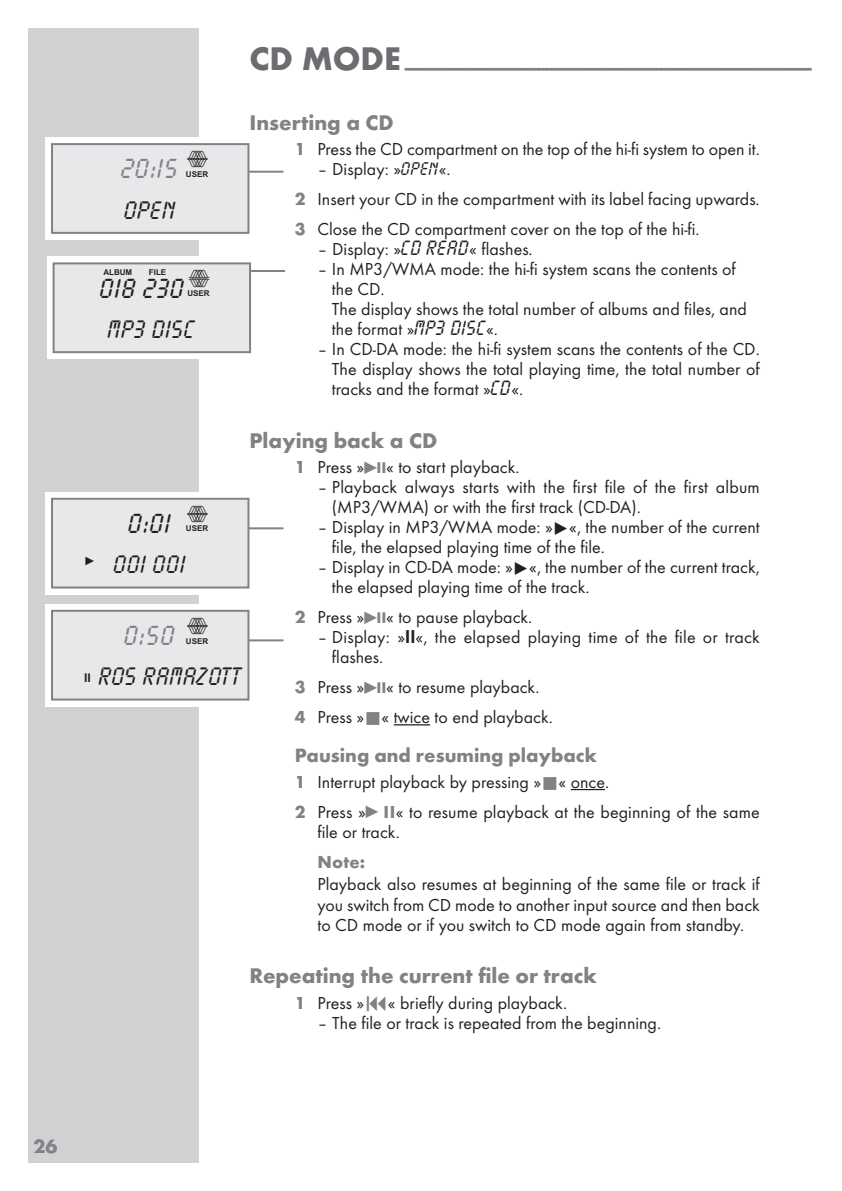
<style>
.page{position:relative;width:842px;height:1191px;background:#fff}
.page>*{position:absolute;margin:0;border:0;box-sizing:border-box;transform-origin:0 0}
.t1{font:24px "LP Digital";color:#231f20}
.t2{font:24px "LP Digital";color:#808285}
.t3{font:700 22px "Futura TOT";color:#808285}
.t4{font:22px "LP Digital";color:#231f20}
.t5{font:700 20px "Futura TOT";color:#808285}
.t6{font:18px/20px "Futura TOT Boo";color:#231f20}
.t7{font:700 12px "Arial";color:#231f20}
.t8{font:700 8px "Arial";color:#231f20}
.t9{font:8px "Grund Son Ac";color:#231f20}
.t10{font:8px "Grund Son Se";color:#231f20}
.s1{font-family:"Futura TOT";font-weight:700;color:#808285}
.s2{font-family:"LP Digital";font-size:16px}
.s3{font-family:"LP Digital"}
.s4{font-family:"Grund Son Dr";font-size:24px;color:#808285}
.s5{font-family:"Futura TOT";font-weight:700;font-size:16px;color:#808285}
.s6{font-family:"Grund Son Ac";font-size:12px}
.s7{font-family:"Arial";font-weight:700}
.s8{font-family:"Grund Son Se";font-size:12px;color:#808285}
.s9{font-family:"Grund Son Ac";font-size:14px;color:#808285}
</style>
<div class="page">
<div style="left:28px;top:28px;width:170px;height:1134px;background:#d1d2d4"></div>
<hr style="left:394px;top:724px;width:36px;height:1px;background:#231f20">
<hr style="left:571px;top:789px;width:34px;height:1px;background:#231f20">
<div style="left:45px;top:137px;width:210px;height:102px;background:#fff"></div>
<svg style="left:51px;top:143px;width:233px;height:91px;background:#e4e5e6"></svg>
<div style="left:47px;top:257px;width:210px;height:102px;background:#fff"></div>
<svg style="left:52px;top:262px;width:234px;height:92px;background:#e5e5e6"></svg>
<div style="left:45px;top:492px;width:210px;height:102px;background:#fff"></div>
<svg style="left:51px;top:497px;width:233px;height:92px;background:#e4e5e6"></svg>
<div style="left:45px;top:604px;width:210px;height:102px;background:#fff"></div>
<svg style="left:51px;top:609px;width:233px;height:92px;background:#e4e5e6"></svg>
<p class="t5" style="left:249px;top:61px;width:564px"><sup>CD</sup> <sup>MODE</sup> ----------------------------------------------------------------------------------------------------</p>
<p class="t2" style="left:121px;top:156px;width:60px">20:15</p>
<p class="t4" style="left:124px;top:198px;width:53px">OPEN</p>
<p class="t9" style="left:186px;top:151px;width:25px">N</p>
<p class="t8" style="left:186px;top:169px;width:24px">USER</p>
<p class="t8" style="left:103px;top:267px;width:30px">ALBUM</p>
<p class="t8" style="left:149px;top:267px;width:19px">FILE</p>
<p class="t9" style="left:187px;top:270px;width:25px">N</p>
<p class="t1" style="left:100px;top:275px;width:87px">018 230</p>
<p class="t4" style="left:108px;top:317px;width:89px">MP3 DISC</p>
<p class="t8" style="left:187px;top:289px;width:24px">USER</p>
<p class="t10" style="left:84px;top:558px;width:13px">8</p>
<p class="t9" style="left:186px;top:505px;width:25px">N</p>
<p class="t1" style="left:128px;top:510px;width:45px">0:01</p>
<p class="t4" style="left:114px;top:553px;width:75px">001 001</p>
<p class="t8" style="left:186px;top:524px;width:24px">USER</p>
<p class="t7" style="left:84px;top:670px;width:8px">II</p>
<p class="t9" style="left:186px;top:617px;width:25px">N</p>
<p class="t2" style="left:124px;top:622px;width:53px">0:50</p>
<p class="t4" style="left:99px;top:665px;width:145px">ROS RAMAZOTT</p>
<p class="t8" style="left:186px;top:636px;width:24px">USER</p>
<p class="t3" style="left:249px;top:115px;width:146px">Inserting a CD</p>
<p class="t6" style="left:295px;top:141px;width:466px"><span class="s1">1</span> Press the CD compartment on the top of the hi-fi system to open it.</p>
<p class="t6" style="left:295px;top:156px;width:466px;line-height:30px;text-indent:23px">– Display: »<span class="s2">OPEN</span>«.<br><span class="s1">2</span> Insert your CD in the compartment with its label facing upwards.<br><span class="s1">3</span> Close the CD compartment cover on the top of the hi-fi.</p>
<p class="t6" style="left:317px;top:241px;width:217px">– Display: »<span class="s3">CD READ</span>« flashes.</p>
<p class="t6" style="left:332px;top:261px;width:416px;text-indent:-14px">– In MP3/WMA mode: the hi-fi system scans the contents of the CD.<br>The display shows the total number of albums and files, and the format »<span class="s3">MP3 DISC</span>«.</p>
<p class="t6" style="left:332px;top:341px;width:429px;text-align:justify;text-indent:-14px">– In CD-DA mode: the hi-fi system scans the contents of the CD.<br>The display shows the total playing time, the total number of tracks and the format »<span class="s3">CD</span>«.</p>
<p class="t3" style="left:249px;top:433px;width:189px">Playing back a CD</p>
<p class="t6" style="left:295px;top:459px;width:226px"><span class="s1">1</span> Press »<span class="s4">e</span><span class="s5">II</span>« to start playback.</p>
<p class="t6" style="left:332px;top:479px;width:429px;text-indent:-14px">– Playback always starts with the first file of the first album (MP3/WMA) or with the first track (CD-DA).</p>
<p class="t6" style="left:332px;top:519px;width:429px;text-indent:-14px">– Display in MP3/WMA mode: »<span class="s6">R</span>«, the number of the current file, the elapsed playing time of the file.</p>
<p class="t6" style="left:332px;top:559px;width:429px;text-indent:-14px">– Display in CD-DA mode: »<span class="s6">R</span>«, the number of the current track, the elapsed playing time of the track.</p>
<p class="t6" style="left:295px;top:608px;width:239px"><span class="s1">2</span> Press »<span class="s4">e</span><span class="s5">II</span>« to pause playback.</p>
<p class="t6" style="left:332px;top:628px;width:429px;text-indent:-14px">– Display: »<span class="s7">II</span>«, the elapsed playing time of the file or track flashes.</p>
<p class="t6" style="left:295px;top:673px;width:260px;line-height:30px"><span class="s1">3</span> Press »<span class="s4">e</span><span class="s5">II</span>« to resume playback.<br><span class="s1">4</span> Press »<span class="s8">7</span>« twice to end playback.</p>
<p class="t5" style="left:295px;top:748px;width:304px">Pausing and resuming playback</p>
<p class="t6" style="left:295px;top:768px;width:466px;line-height:30px"><span class="s1">1</span> Interrupt playback by pressing »<span class="s8">7</span>« once.<br><span class="s1">2</span> Press »<span class="s4">e</span> <span class="s1">II</span>« to resume playback at the beginning of the same</p>
<p class="t6" style="left:317px;top:818px;width:84px;line-height:30px">file or track.<br><span class="s1">Note:</span></p>
<p class="t6" style="left:317px;top:876px;width:444px;text-align:justify">Playback also resumes at beginning of the same file or track if you switch from CD mode to another input source and then back to CD mode or if you switch to CD mode again from standby.</p>
<p class="t3" style="left:249px;top:968px;width:349px">Repeating the current file or track</p>
<p class="t6" style="left:295px;top:994px;width:274px"><span class="s1">1</span> Press »<span class="s9">8</span>« briefly during playback.</p>
<p class="t6" style="left:317px;top:1014px;width:345px">– The file or track is repeated from the beginning.</p>
<p class="t5" style="left:33px;top:1139px;width:25px">26</p>
</div>
